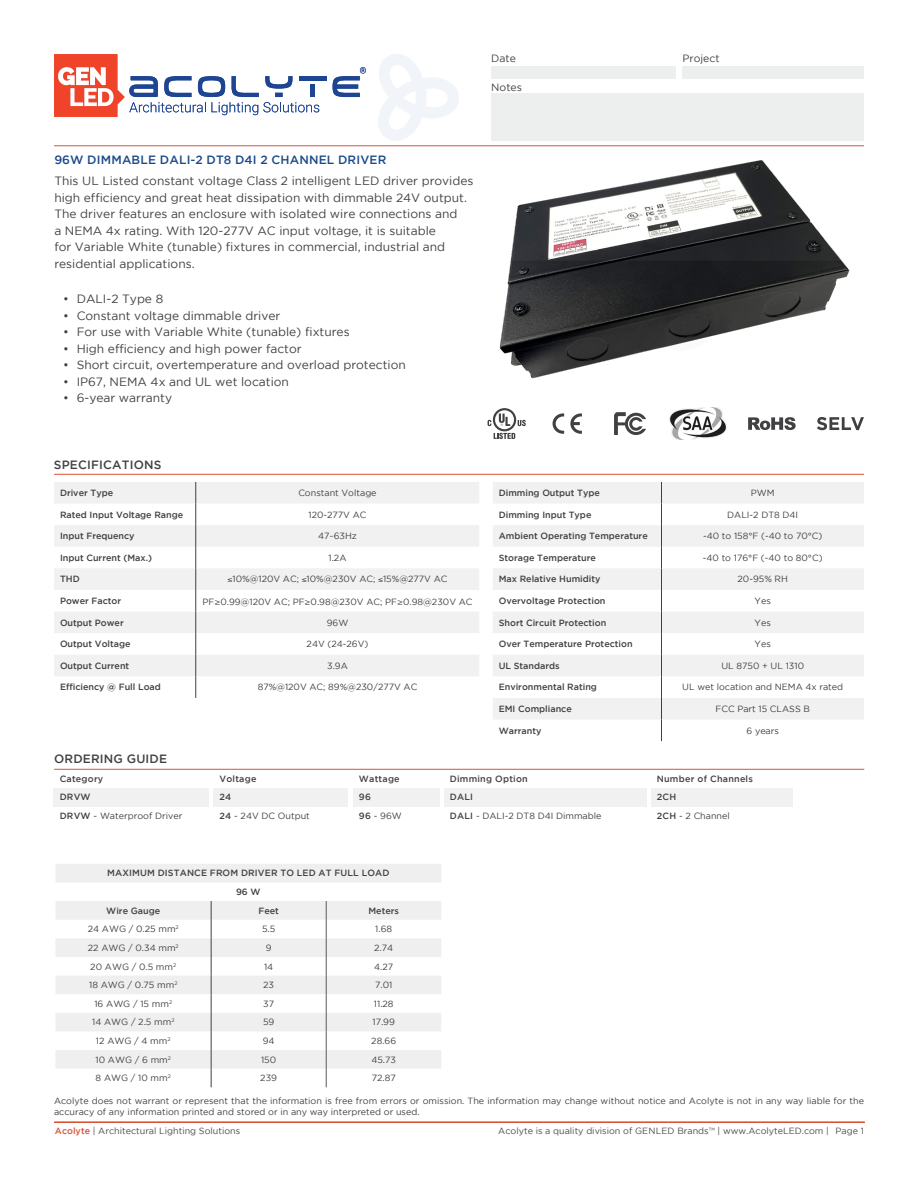
<style>
.page{position:relative;width:918px;height:1188px;background:#fff}
.page>*{position:absolute;margin:0;border:0;box-sizing:border-box;transform-origin:0 0}
.t1{font:12px/16.5px "Gotham";color:#414042}
.t2{font:500 12px "Gotham";letter-spacing:.015em;color:#1c498a}
.t3{font:500 12px "Gotham";letter-spacing:.015em;color:#414042}
.t4{font:10.5px "Gotham";color:#414042}
.t5{font:9px/10.8px "Gotham";color:#414042}
.t6{font:500 9px "Gotham";color:#414042}
.t7{font:9px "Gotham";color:#4a4a4b}
.t8{font:500 9px "Gotham";letter-spacing:.025em;color:#414042}
.s1{font-family:"Avenir"}
.s2{font-weight:500}
.s3{font-weight:500;color:#db5337}
.s4{color:#58595b}
</style>
<div class="page">
<div style="left:491px;top:66px;width:185px;height:12px;background:#edeeee"></div>
<div style="left:682px;top:66px;width:182px;height:12px;background:#edeeee"></div>
<div style="left:491px;top:93px;width:373px;height:47px;background:#edeeee"></div>
<hr style="left:54px;top:146px;width:810px;height:1px;background:#db5336">
<hr style="left:54px;top:1122px;width:811px;height:1px;background:#db5337">
<svg style="left:54px;top:54px;width:265px;height:63px"></svg>
<div style="left:310px;top:85px;width:5px;height:12px;background:#1d4592"></div>
<hr style="left:299px;top:76px;width:27px;height:4px;background:#1d4592">
<svg style="left:333px;top:67px;width:33px;height:30px"></svg>
<svg style="left:378px;top:54px;width:81px;height:87px"></svg>
<svg style="left:54px;top:482px;width:425px;height:194px;fill:#f1f1f2"></svg>
<svg style="left:195px;top:482px;width:1px;height:216px"></svg>
<svg style="left:493px;top:482px;width:371px;height:237px;fill:#f1f1f2"></svg>
<svg style="left:661px;top:482px;width:1px;height:259px"></svg>
<div style="left:54px;top:788px;width:155px;height:18px;background:#f1f1f2"></div>
<div style="left:213px;top:788px;width:135px;height:18px;background:#f1f1f2"></div>
<div style="left:353px;top:788px;width:86px;height:18px;background:#f1f1f2"></div>
<div style="left:444px;top:788px;width:202px;height:18px;background:#f1f1f2"></div>
<div style="left:651px;top:788px;width:142px;height:18px;background:#f1f1f2"></div>
<hr style="left:54px;top:474px;width:810px;height:1px;background:#db5337">
<svg style="left:56px;top:864px;width:385px;height:205px;fill:#efeff0"></svg>
<svg style="left:326px;top:901px;width:1px;height:186px"></svg>
<svg style="left:211px;top:901px;width:1px;height:186px"></svg>
<hr style="left:54px;top:769px;width:810px;height:1px;background:#db5336">
<img style="left:499px;top:160px;width:351px;height:219px">
<svg style="left:614px;top:412px;width:32px;height:23px"></svg>
<svg style="left:488px;top:408px;width:38px;height:31px"></svg>
<svg style="left:817px;top:417px;width:47px;height:13px"></svg>
<svg style="left:748px;top:417px;width:48px;height:13px"></svg>
<img style="left:669px;top:408px;width:57px;height:32px">
<svg style="left:570px;top:413px;width:12px;height:21px"></svg>
<svg style="left:553px;top:413px;width:11px;height:21px"></svg>
<p class="t4" style="left:491px;top:53px;width:26px">Date</p>
<p class="t4" style="left:491px;top:82px;width:32px">Notes</p>
<p class="t4" style="left:682px;top:53px;width:39px">Project</p>
<h1 class="t2" style="left:54px;top:153px;width:334px">96W DIMMABLE DALI-2 DT8 D4I 2 CHANNEL DRIVER</h1>
<p class="t1" style="left:54px;top:173px;width:421px">This UL Listed constant voltage Class 2 intelligent LED driver provides high efficiency and great heat dissipation with dimmable 24V output.<br>The driver features an enclosure with isolated wire connections and<br>a NEMA 4x rating. With 120-277V AC input voltage, it is suitable<br>for Variable White (tunable) fixtures in commercial, industrial and residential applications.</p>
<h1 class="t1" style="left:63px;top:290px;width:102px">• DALI-2 Type 8</h1>
<h1 class="t1" style="left:63px;top:307px;width:219px">• Constant voltage dimmable driver</h1>
<h1 class="t1" style="left:63px;top:323px;width:288px">• For use with Variable White (tunable) fixtures</h1>
<h1 class="t1" style="left:63px;top:340px;width:240px">• High efficiency and high power factor</h1>
<h1 class="t1" style="left:63px;top:356px;width:344px">• Short circuit, overtemperature and overload protection</h1>
<h1 class="t1" style="left:63px;top:373px;width:227px">• IP67, NEMA 4x and UL wet location</h1>
<h1 class="t1" style="left:63px;top:389px;width:111px">• 6-year warranty</h1>
<h1 class="t3" style="left:54px;top:458px;width:109px">SPECIFICATIONS</h1>
<p class="t6" style="left:60px;top:488px;width:55px">Driver Type</p>
<p class="t5" style="left:298px;top:487px;width:80px">Constant Voltage</p>
<p class="t6" style="left:60px;top:509px;width:125px">Rated Input Voltage Range</p>
<p class="t5" style="left:308px;top:509px;width:60px">120-277V AC</p>
<p class="t6" style="left:60px;top:531px;width:76px">Input Frequency</p>
<p class="t5" style="left:318px;top:531px;width:40px">47~63Hz</p>
<p class="t6" style="left:60px;top:553px;width:94px">Input Current (Max.)</p>
<p class="t5" style="left:329px;top:552px;width:19px">1.2A</p>
<p class="t6" style="left:60px;top:574px;width:21px">THD</p>
<p class="t5" style="left:228px;top:574px;width:221px">≤10%@120V AC; ≤10%@230V AC; ≤15%@277V AC</p>
<p class="t6" style="left:60px;top:596px;width:63px">Power Factor</p>
<p class="t5" style="left:202px;top:597px;width:272px">PF<span class="s1">≥</span>0.99@120V AC; PF<span class="s1">≥</span>0.98@230V AC; PF<span class="s1">≥</span>0.98@230V AC</p>
<p class="t6" style="left:60px;top:617px;width:65px">Output Power</p>
<p class="t5" style="left:327px;top:617px;width:23px">96W</p>
<p class="t6" style="left:60px;top:639px;width:72px">Output Voltage</p>
<p class="t5" style="left:307px;top:639px;width:63px">24V (24-26V)</p>
<p class="t6" style="left:60px;top:661px;width:71px">Output Current</p>
<p class="t5" style="left:327px;top:660px;width:22px">3.9A</p>
<p class="t6" style="left:60px;top:682px;width:102px">Efficiency @ Full Load</p>
<p class="t5" style="left:258px;top:682px;width:161px">87%@120V AC; 89%@230/277V AC</p>
<p class="t6" style="left:499px;top:488px;width:103px">Dimming Output Type</p>
<p class="t5" style="left:751px;top:487px;width:25px">PWM</p>
<p class="t6" style="left:499px;top:509px;width:94px">Dimming Input Type</p>
<p class="t5" style="left:727px;top:509px;width:73px">DALI-2 DT8 D4I</p>
<p class="t6" style="left:499px;top:531px;width:151px">Ambient Operating Temperature</p>
<p class="t5" style="left:703px;top:531px;width:121px">-40 to 158°F (-40 to 70°C)</p>
<p class="t6" style="left:499px;top:553px;width:99px">Storage Temperature</p>
<p class="t5" style="left:703px;top:552px;width:121px">-40 to 176°F (-40 to 80°C)</p>
<p class="t6" style="left:499px;top:574px;width:103px">Max Relative Humidity</p>
<p class="t5" style="left:738px;top:574px;width:52px">20-95% RH</p>
<p class="t6" style="left:499px;top:596px;width:108px">Overvoltage Protection</p>
<p class="t5" style="left:755px;top:595px;width:18px">Yes</p>
<p class="t6" style="left:499px;top:617px;width:109px">Short Circuit Protection</p>
<p class="t5" style="left:755px;top:617px;width:18px">Yes</p>
<p class="t6" style="left:499px;top:639px;width:135px">Over Temperature Protection</p>
<p class="t5" style="left:755px;top:639px;width:18px">Yes</p>
<p class="t6" style="left:499px;top:661px;width:62px">UL Standards</p>
<p class="t5" style="left:721px;top:660px;width:84px">UL 8750 + UL 1310</p>
<p class="t6" style="left:499px;top:682px;width:100px">Environmental Rating</p>
<p class="t5" style="left:682px;top:682px;width:163px">UL wet location and NEMA 4x rated</p>
<p class="t6" style="left:499px;top:704px;width:75px">EMI Compliance</p>
<p class="t5" style="left:715px;top:703px;width:96px">FCC Part 15 CLASS B</p>
<p class="t6" style="left:499px;top:725px;width:44px">Warranty</p>
<p class="t5" style="left:746px;top:725px;width:34px">6 years</p>
<h1 class="t3" style="left:54px;top:752px;width:115px">ORDERING GUIDE</h1>
<p class="t8" style="left:60px;top:774px;width:45px">Category</p>
<p class="t8" style="left:219px;top:774px;width:39px">Voltage</p>
<p class="t8" style="left:359px;top:774px;width:42px">Wattage</p>
<p class="t8" style="left:450px;top:774px;width:79px">Dimming Option</p>
<p class="t8" style="left:657px;top:774px;width:98px">Number of Channels</p>
<p class="t6" style="left:60px;top:792px;width:33px">DRVW</p>
<p class="t6" style="left:219px;top:792px;width:13px">24</p>
<p class="t6" style="left:359px;top:792px;width:14px">96</p>
<p class="t6" style="left:450px;top:792px;width:25px">DALI</p>
<p class="t6" style="left:657px;top:792px;width:21px">2CH</p>
<p class="t5" style="left:60px;top:810px;width:124px"><span class="s2">DRVW</span> - Waterproof Driver</p>
<p class="t5" style="left:219px;top:810px;width:92px"><span class="s2">24</span> - 24V DC Output</p>
<p class="t5" style="left:359px;top:810px;width:44px"><span class="s2">96</span> - 96W</p>
<p class="t5" style="left:450px;top:810px;width:153px"><span class="s2">DALI</span> - DALI-2 DT8 D4I Dimmable</p>
<p class="t5" style="left:657px;top:810px;width:75px"><span class="s2">2CH</span> - 2 Channel</p>
<p class="t6" style="left:107px;top:868px;width:284px">MAXIMUM DISTANCE FROM DRIVER TO LED AT FULL LOAD</p>
<p class="t6" style="left:236px;top:887px;width:26px">96 W</p>
<p class="t6" style="left:106px;top:905px;width:56px">Wire Gauge</p>
<p class="t6" style="left:258px;top:905px;width:22px">Feet</p>
<p class="t6" style="left:368px;top:905px;width:32px">Meters</p>
<p class="t5" style="left:88px;top:924px;width:92px">24 AWG / 0.25 mm<sup>2</sup></p>
<p class="t5" style="left:262px;top:924px;width:15px">5.5</p>
<p class="t5" style="left:375px;top:924px;width:18px">1.68</p>
<p class="t5" style="left:88px;top:942px;width:92px">22 AWG / 0.34 mm<sup>2</sup></p>
<p class="t5" style="left:266px;top:942px;width:7px">9</p>
<p class="t5" style="left:374px;top:942px;width:21px">2.74</p>
<p class="t5" style="left:90px;top:961px;width:87px">20 AWG / 0.5 mm<sup>2</sup></p>
<p class="t5" style="left:264px;top:961px;width:11px">14</p>
<p class="t5" style="left:374px;top:961px;width:21px">4.27</p>
<p class="t5" style="left:89px;top:979px;width:90px">18 AWG / 0.75 mm<sup>2</sup></p>
<p class="t5" style="left:263px;top:979px;width:12px">23</p>
<p class="t5" style="left:375px;top:979px;width:19px">7.01</p>
<p class="t5" style="left:94px;top:998px;width:79px">16 AWG / 15 mm<sup>2</sup></p>
<p class="t5" style="left:263px;top:998px;width:12px">37</p>
<p class="t5" style="left:374px;top:998px;width:21px">11.28</p>
<p class="t5" style="left:92px;top:1017px;width:84px">14 AWG / 2.5 mm<sup>2</sup></p>
<p class="t5" style="left:263px;top:1017px;width:13px">59</p>
<p class="t5" style="left:373px;top:1017px;width:24px">17.99</p>
<p class="t5" style="left:96px;top:1035px;width:76px">12 AWG / 4 mm<sup>2</sup></p>
<p class="t5" style="left:263px;top:1035px;width:13px">94</p>
<p class="t5" style="left:371px;top:1035px;width:26px">28.66</p>
<p class="t5" style="left:96px;top:1054px;width:77px">10 AWG / 6 mm<sup>2</sup></p>
<p class="t5" style="left:261px;top:1054px;width:17px">150</p>
<p class="t5" style="left:371px;top:1054px;width:26px">45.73</p>
<p class="t5" style="left:96px;top:1073px;width:77px">8 AWG / 10 mm<sup>2</sup></p>
<p class="t5" style="left:260px;top:1073px;width:18px">239</p>
<p class="t5" style="left:372px;top:1073px;width:26px">72.87</p>
<p class="t5" style="left:54px;top:1095px;width:812px">Acolyte does not warrant or represent that the information is free from errors or omission. The information may change without notice and Acolyte is not in any way liable for the accuracy of any information printed and stored or in any way interpreted or used.</p>
<p class="t7" style="left:55px;top:1126px;width:187px"><span class="s3">Acolyte</span> | Architectural Lighting Solutions</p>
<p class="t7" style="left:498px;top:1126px;width:367px">Acolyte is a quality division of GENLED Brands<span class="s4">™</span> | www.AcolyteLED.com | Page 1</p>
</div>
